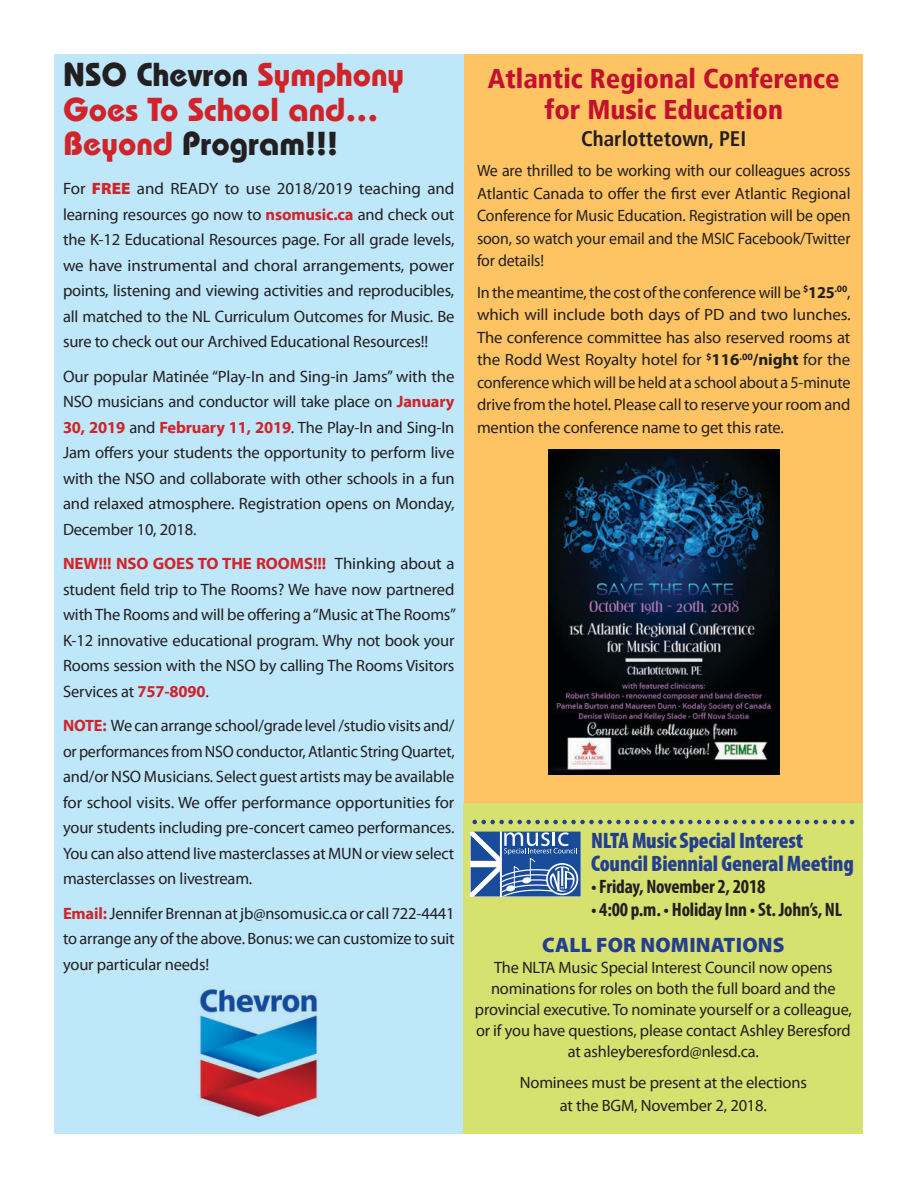
<style>
.page{position:relative;width:918px;height:1188px;background:#fff}
.page>*{position:absolute;margin:0;border:0;box-sizing:border-box;transform-origin:0 0}
.t1{font:700 33px/34.5px "Bauhaus Std";color:#d1232a}
.t2{font:900 condensed 27px/31.5px "Frutiger LT Std";color:#c3102f;text-align:center}
.t3{font:900 condensed 22.5px/22.5px "Myriad Pro";letter-spacing:-.01em;color:#253f8e}
.t4{font:900 21px "Myriad Pro";letter-spacing:.01em;color:#253f8e}
.t5{font:700 condensed 21px "Frutiger LT Std";color:#231f20}
.t6{font:700 condensed 19.5px "Myriad Pro";letter-spacing:-.01em;color:#231f20}
.t7{font:16.5px/25.5px "Myriad Pro";letter-spacing:-.01em;color:#231f20;text-align:justify}
.s1{color:#231f20}
.s2{font-weight:900;color:#d1232a}
.s3{font-weight:700;color:#d1232a}
.s4{font-weight:700}
</style>
<div class="page">
<div style="left:464px;top:54px;width:399px;height:1079px;background:#fec463"></div>
<div style="left:54px;top:54px;width:410px;height:1080px;background:#bee7fa"></div>
<img style="left:197px;top:986px;width:121px;height:131px">
<img style="left:548px;top:449px;width:231px;height:326px">
<div style="left:464px;top:803px;width:399px;height:330px;background:#d6e16f"></div>
<svg style="left:472px;top:820px;width:382px;height:4px"></svg>
<svg style="left:470px;top:832px;width:111px;height:65px"></svg>
<h1 class="t1" style="left:63px;top:57px;width:343px"><span class="s1">NSO Chevron</span> Symphony<br>Goes To School and…<br>Beyond <span class="s1">Program!!!</span></h1>
<p class="t7" style="left:63px;top:176px;width:393px">For <span class="s2">FREE</span> and READY to use 2018/2019 teaching and learning resources go now to <span class="s3">nsomusic.ca</span> and check out the K-12 Educational Resources page. For all grade levels, we have instrumental and choral arrangements, power points, listening and viewing activities and reproducibles, all matched to the NL Curriculum Outcomes for Music. Be sure to check out our Archived Educational Resources!!</p>
<p class="t7" style="left:63px;top:364px;width:393px">Our popular Matinée “Play-In and Sing-in Jams” with the NSO musicians and conductor will take place on <span class="s3">January 30, 2019</span> and <span class="s3">February 11, 2019</span>. The Play-In and Sing-In Jam offers your students the opportunity to perform live with the NSO and collaborate with other schools in a fun and relaxed atmosphere. Registration opens on Monday, December 10, 2018.</p>
<p class="t7" style="left:63px;top:551px;width:394px"><span class="s3">NEW!!! NSO GOES TO THE ROOMS!!!</span> Thinking about a student field trip to The Rooms? We have now partnered with The Rooms and will be offering a “Music at The Rooms” K-12 innovative educational program. Why not book your Rooms session with the NSO by calling The Rooms Visitors Services at <span class="s3">757-8090</span>.</p>
<p class="t7" style="left:63px;top:713px;width:393px"><span class="s3">NOTE:</span> We can arrange school/grade level /studio visits and/ or performances from NSO conductor, Atlantic String Quartet, and/or NSO Musicians. Select guest artists may be available for school visits. We offer performance opportunities for your students including pre-concert cameo performances.<br>You can also attend live masterclasses at MUN or view select masterclasses on livestream.</p>
<p class="t7" style="left:63px;top:901px;width:393px"><span class="s3">Email:</span> Jennifer Brennan at jb@nsomusic.ca or call 722-4441 to arrange any of the above. Bonus: we can customize to suit your particular needs!</p>
<h2 class="t2" style="left:488px;top:63px;width:353px">Atlantic Regional Conference for Music Education</h2>
<p class="t5" style="left:581px;top:127px;width:166px">Charlottetown, PEI</p>
<p class="t7" style="left:477px;top:160px;width:375px;line-height:22.5px">We are thrilled to be working with our colleagues across Atlantic Canada to offer the first ever Atlantic Regional Conference for Music Education. Registration will be open soon, so watch your email and the MSIC Facebook/Twitter for details!</p>
<p class="t7" style="left:477px;top:281px;width:375px;line-height:22.5px">In the meantime, the cost of the conference will be <sup>$</sup><span class="s4">125</span><sup>.00</sup>, which will include both days of PD and two lunches.<br>The conference committee has also reserved rooms at the Rodd West Royalty hotel for <sup>$</sup><span class="s4">116</span><sup>.00</sup><span class="s4">/night</span> for the conference which will be held at a school about a 5-minute drive from the hotel. Please call to reserve your room and mention the conference name to get this rate.</p>
<h3 class="t3" style="left:591px;top:830px;width:264px">NLTA Music Special Interest<br>Council Biennial General Meeting</h3>
<p class="t6" style="left:591px;top:876px;width:176px">• Friday, November 2, 2018</p>
<p class="t6" style="left:591px;top:899px;width:253px">• 4:00 p.m. • Holiday Inn • St. John’s, NL</p>
<p class="t4" style="left:542px;top:933px;width:244px">CALL FOR NOMINATIONS</p>
<p class="t7" style="left:475px;top:957px;width:379px;line-height:21px;text-align:center">The NLTA Music Special Interest Council now opens nominations for roles on both the full board and the provincial executive. To nominate yourself or a colleague, or if you have questions, please contact Ashley Beresford at ashleyberesford@nlesd.ca.</p>
<p class="t7" style="left:520px;top:1072px;width:289px;line-height:22.5px;text-align:center">Nominees must be present at the elections at the BGM, November 2, 2018.</p>
</div>
